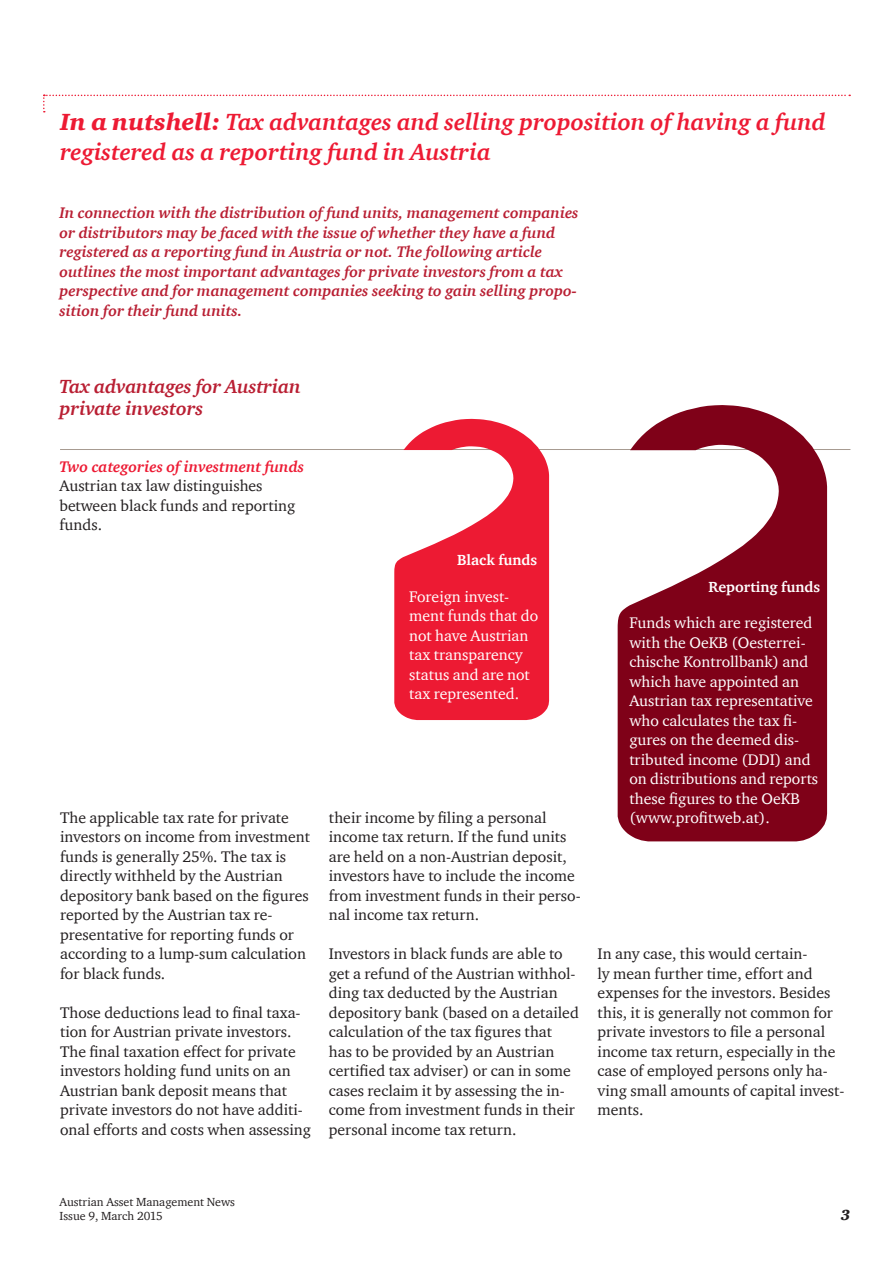
<style>
.page{position:relative;width:893px;height:1263px;background:#fff}
.page>*{position:absolute;margin:0;border:0;box-sizing:border-box;transform-origin:0 0}
.t1{font:italic 700 24px/30px "ITC Charter Com";color:#ed1a33}
.t2{font:italic 700 19.5px/22.5px "ITC Charter Com";letter-spacing:-.01em;color:#b91f33}
.t3{font:15.75px/19.5px "ITC Charter Com";color:#231f20}
.t4{font:15.75px/19.5px "ITC Charter Com";color:#fff}
.t5{font:italic 700 15.75px/19.5px "ITC Charter Com";color:#b91f33}
.t6{font:italic 700 15.75px "ITC Charter Com";color:#ed1a33}
.t7{font:700 15px "ITC Charter Com";color:#fff}
.t8{font:italic 900 15px "ITC Charter Com";color:#231f20}
.t9{font:12px/14.4px "ITC Charter Com";color:#231f20}
.s1{font-weight:900}
</style>
<div class="page">
<hr style="left:60px;top:449px;width:790px;height:1px;background:#a79b91">
<svg style="left:43px;top:95px;width:807px;height:17px"></svg>
<svg style="left:394px;top:419px;width:155px;height:301px;fill:#ed1a33"></svg>
<svg style="left:618px;top:405px;width:209px;height:436px;fill:#7f0118"></svg>
<h1 class="t1" style="left:60px;top:107px;width:767px"><span class="s1">In a nutshell:</span> Tax advantages and selling proposition of having a fund registered as a reporting fund in Austria</h1>
<p class="t5" style="left:60px;top:203px;width:521px">In connection with the distribution of fund units, management companies or distributors may be faced with the issue of whether they have a fund registered as a reporting fund in Austria or not. The following article outlines the most important advantages for private investors from a tax perspective and for management companies seeking to gain selling propo&shy;sition for their fund units.</p>
<p class="t2" style="left:60px;top:375px;width:243px">Tax advantages for Austrian private investors</p>
<p class="t6" style="left:60px;top:457px;width:246px">Two categories of investment funds</p>
<p class="t3" style="left:60px;top:476px;width:237px">Austrian tax law distinguishes between black funds and reporting funds.</p>
<p class="t3" style="left:60px;top:807px;width:251px">The applicable tax rate for private investors on income from investment funds is generally 25%. The tax is directly withheld by the Austrian depository bank based on the figures reported by the Austrian tax re&shy;presentative for reporting funds or according to a lump-sum calculation for black funds.</p>
<p class="t3" style="left:60px;top:1002px;width:253px">Those deductions lead to final taxa&shy;tion for Austrian private investors.<br>The final taxation effect for private investors holding fund units on an Austrian bank deposit means that private investors do not have additi&shy;onal efforts and costs when assessing</p>
<p class="t7" style="left:457px;top:550px;width:82px">Black funds</p>
<p class="t4" style="left:409px;top:586px;width:130px">Foreign invest&shy;ment funds that do not have Austrian tax transparency status and are not tax represented.</p>
<p class="t7" style="left:708px;top:577px;width:113px">Reporting funds</p>
<p class="t4" style="left:629px;top:613px;width:190px">Funds which are registered with the OeKB (Oesterrei&shy;chische Kontrollbank) and which have appointed an<br>Austrian tax representative who calculates the tax fi&shy;gures on the deemed dis&shy;tributed income (DDI) and on distributions and reports these figures to the OeKB (www.profitweb.at).</p>
<p class="t3" style="left:329px;top:807px;width:253px">their income by filing a personal income tax return. If the fund units are held on a non-Austrian deposit, investors have to include the income from investment funds in their perso&shy;nal income tax return.</p>
<p class="t3" style="left:329px;top:944px;width:252px">Investors in black funds are able to get a refund of the Austrian withhol&shy;ding tax deducted by the Austrian depository bank (based on a detailed calculation of the tax figures that has to be provided by an Austrian certified tax adviser) or can in some cases reclaim it by assessing the in&shy;come from investment funds in their personal income tax return.</p>
<p class="t3" style="left:598px;top:944px;width:248px">In any case, this would certain-<br>ly mean further time, effort and expenses for the investors. Besides this, it is generally not common for private investors to file a personal income tax return, especially in the case of employed persons only ha&shy;ving small amounts of capital invest&shy;ments.</p>
<p class="t9" style="left:60px;top:1194px;width:177px">Austrian Asset Management News<br>Issue 9, March 2015</p>
<p class="t8" style="left:841px;top:1205px;width:11px">3</p>
</div>
